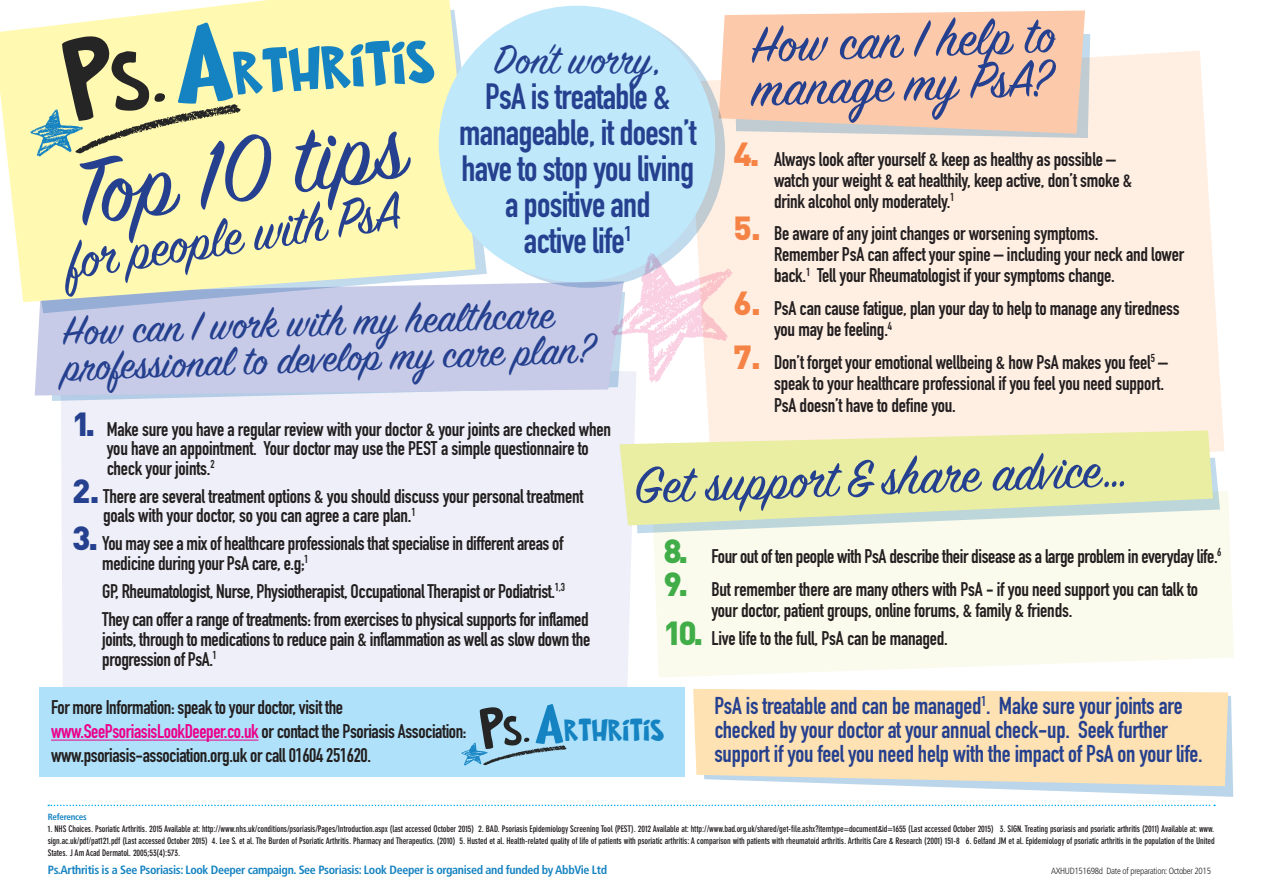
<style>
.page{position:relative;width:1263px;height:893px;background:#fff}
.page>*{position:absolute;margin:0;border:0;box-sizing:border-box;transform-origin:0 0}
.t1{font:103.5px "Sign Painter House Script";color:#25408f}
.t2{font:61.35px "FOP Title Style Font";color:#1583c2}
.t3{font:58.5px "Sign Painter House Script";color:#25408f}
.t4{font:56.7px/43.5px "Sign Painter House Script";color:#25408f}
.t5{font:45px/36px "Sign Painter House Script";color:#25408f}
.t6{font:36px/36px "DIN Engschrift Alternate";letter-spacing:-.02em;color:#25408f;text-align:center}
.t7{font:30.6px "FOP Title Style Font";color:#1583c2}
.t8{font:24px/24px "DIN Engschrift";letter-spacing:-.01em;color:#25408f}
.t9{font:19.5px/21px "DIN Engschrift";letter-spacing:-.01em;color:#231f20}
.t10{font:700 condensed 12px "Frutiger";letter-spacing:-.03em;color:#1583c2}
.t11{font:700 condensed 9px/12px "DIN Neuzeit Grotesk";letter-spacing:-.01em;color:#231f20;text-align:justify}
.t12{font:300 condensed 9px "Frutiger";letter-spacing:-.03em;color:#231f20}
.t13{font:700 condensed 9px "Frutiger";letter-spacing:-.03em;color:#1583c2}
.s1{font-family:"DIN";font-weight:900;font-size:33px;color:#f58345}
.s2{font-family:"DIN";font-weight:900;font-size:33px;color:#25408f}
.s3{font-family:"DIN";font-weight:900;font-size:33px;color:#41ad49}
.s4{color:#ec008c}
.s5{font-size:56.7px}
</style>
<div class="page">
<div style="left:687px;top:51px;width:537px;height:407px;background:#ffefe3"></div>
<div style="left:61px;top:383px;width:575px;height:304px;background:#eeeff8"></div>
<svg style="left:654px;top:491px;width:580px;height:186px;background:#fafbed"></svg>
<svg style="left:48px;top:805px;width:1167px;height:1px"></svg>
<svg style="left:912px;top:696px;width:321px;height:101px"></svg>
<svg style="left:693px;top:689px;width:535px;height:97px;background:#fce2b8"></svg>
<div style="left:39px;top:687px;width:646px;height:89px;background:#afe2fa"></div>
<hr style="left:51px;top:740px;width:207px;height:1px;background:#ec008c">
<svg style="left:461px;top:707px;width:106px;height:59px"></svg>
<svg style="left:719px;top:11px;width:371px;height:127px;background:#f7ccb1"></svg>
<svg style="left:635px;top:458px;width:585px;height:75px;background:#edf3e9"></svg>
<svg style="left:620px;top:430px;width:593px;height:95px;background:#e8ecb1"></svg>
<svg style="left:49px;top:383px;width:576px;height:18px;background:#e2e7f4"></svg>
<div style="left:35px;top:283px;width:589px;height:112px;background:#c7cbe7"></div>
<svg style="left:35px;top:39px;width:452px;height:274px;background:#c3cae6"></svg>
<svg style="left:0;top:0;width:476px;height:302px;background:#faf6ba"></svg>
<svg style="left:449px;top:11px;width:276px;height:277px;background:#becedb"></svg>
<div style="left:439px;top:6px;width:276px;height:276px;background:#bfe8fb;border-radius:50%"></div>
<svg style="left:610px;top:252px;width:123px;height:131px"></svg>
<svg style="left:30px;top:21px;width:211px;height:135px;background:#d8d69e"></svg>
<h3 class="t4" style="left:750px;top:28px;width:306px;rotate:-2deg">How can I help to manage my PsA?</h3>
<h2 class="t2" style="left:232px;top:43px;width:203px;rotate:-3deg">RTHRITIS</h2>
<h1 class="t1" style="left:64px;top:133px;width:335px;rotate:-9deg">Top 10 tips</h1>
<h3 class="t5" style="left:494px;top:45px;width:169px">Don’t worry,</h3>
<h3 class="t6" style="left:459px;top:78px;width:239px">PsA is treatable &amp; manageable, it doesn’t have to stop you living a positive and<br>active life<sup>1</sup></h3>
<p class="t9" style="left:774px;top:148px;width:360px;text-indent:-40px"><span class="s1">4.</span> Always look after yourself &amp; keep as healthy as possible – watch your weight &amp; eat healthily, keep active, don’t smoke &amp; drink alcohol only moderately.<sup>1</sup></p>
<p class="t9" style="left:774px;top:223px;width:412px;text-indent:-40px"><span class="s1">5.</span> Be aware of any joint changes or worsening symptoms.<br>Remember PsA can affect your spine – including your neck and lower back.<sup>1</sup> Tell your Rheumatologist if your symptoms change.</p>
<p class="t9" style="left:774px;top:298px;width:407px;text-indent:-41px"><span class="s1">6.</span> PsA can cause fatigue, plan your day to help to manage any tiredness you may be feeling.<sup>4</sup></p>
<p class="t9" style="left:774px;top:351px;width:395px;line-height:21.8px;text-indent:-41px"><span class="s1">7.</span> Don’t forget your emotional wellbeing &amp; how PsA makes you feel<sup>5</sup> – speak to your healthcare professional if you feel you need support.<br>PsA doesn’t have to define you.</p>
<h3 class="t3" style="left:61px;top:227px;width:339px;rotate:-9deg">for peop le with PsA</h3>
<h3 class="t5" style="left:62px;top:317px;width:533px;rotate:-2deg">How can I wor k with my healthcar e profession al to develop my car e plan?</h3>
<p class="t9" style="left:107px;top:419px;width:506px;line-height:19.5px;text-indent:-34px"><span class="s2">1.</span> Make sure you have a regular review with your doctor &amp; your joints are checked when you have an appointment. Your doctor may use the PEST a simple questionnaire to check your joints.<sup>2</sup></p>
<p class="t9" style="left:103px;top:486px;width:482px;line-height:19.5px;text-indent:-31px"><span class="s2">2.</span> There are several treatment options &amp; you should discuss your personal treatment goals with your doctor, so you can agree a care plan.<sup>1</sup></p>
<p class="t9" style="left:102px;top:534px;width:463px;line-height:19.5px;text-indent:-30px"><span class="s2">3.</span> You may see a mix of healthcare professionals that specialise in different areas of medicine during your PsA care, e.g;<sup>1</sup></p>
<p class="t9" style="left:102px;top:577px;width:488px;line-height:28px">GP, Rheumatologist, Nurse, Physiotherapist, Occupational Therapist or Podiatrist.<sup>1,3<br></sup>They can offer a range of treatments: from exercises to physical supports for inflamed</p>
<p class="t9" style="left:102px;top:629px;width:489px;line-height:20.1px">joints, through to medications to reduce pain &amp; inflammation as well as slow down the progression of PsA.<sup>1</sup></p>
<h3 class="t4" style="left:634px;top:469px;width:496px;rotate:-2deg">Get suppor t &amp; shar e advice…</h3>
<p class="t9" style="left:663px;top:546px;width:559px"><span class="s3">8.</span> Four out of ten people with PsA describe their disease as a large problem in everyday life.<sup>6</sup></p>
<p class="t9" style="left:711px;top:578px;width:488px;text-indent:-48px"><span class="s3">9.</span> But remember there are many others with PsA - if you need support you can talk to your doctor, patient groups, online forums, &amp; family &amp; friends.</p>
<p class="t9" style="left:663px;top:628px;width:286px"><span class="s3">10.</span> Live life to the full, PsA can be managed.</p>
<p class="t9" style="left:51px;top:695px;width:417px;line-height:24px">For more Information: speak to your doctor, visit the <span class="s4">www.SeePsoriasisLookDeeper.co.uk</span> or contact the Psoriasis Association: www.psoriasis-association.org.uk or call 01604 251620.</p>
<h3 class="t7" style="left:535px;top:715px;width:131px"><span class="s5">A</span>RTHRITIS</h3>
<p class="t8" style="left:714px;top:694px;width:490px">PsA is treatable and can be managed<sup>1</sup>. Make sure your joints are checked by your doctor at your annual check-up. Seek further support if you feel you need help with the impact of PsA on your life.</p>
<p class="t13" style="left:48px;top:811px;width:40px">References</p>
<p class="t11" style="left:48px;top:823px;width:1168px">1. NHS Choices. Psoriatic Arthritis. 2015 Available at: http://www.nhs.uk/conditions/psoriasis/Pages/Introduction.aspx (last accessed October 2015) 2. BAD. Psoriasis Epidemiology Screening Tool (PEST). 2012 Available at: http://www.bad.org.uk/shared/get-file.ashx?itemtype=document&amp;id=1655 (Last accessed October 2015) 3. SIGN. Treating psoriasis and psoriatic arthritis (2011) Available at: www. sign.ac.uk/pdf/pat121.pdf (Last accessed October 2015) 4. Lee S. et al. The Burden of Psoriatic Arthritis. Pharmacy and Therapeutics. (2010) 5. Husted et al. Health-related quality of life of patients with psoriatic arthritis: A comparison with patients with rheumatoid arthritis. Arthritis Care &amp; Research (2001) 151-8 6. Gelfand JM et al. Epidemiology of psoriatic arthritis in the population of the United States. J Am Acad Dermatol. 2005;53(4):573.</p>
<p class="t10" style="left:48px;top:863px;width:561px">Ps.Arthritis is a See Psoriasis: Look Deeper campaign. See Psoriasis: Look Deeper is organised and funded by AbbVie Ltd</p>
<p class="t12" style="left:1051px;top:866px;width:161px">AXHUD151698d Date of preparation: October 2015</p>
</div>
